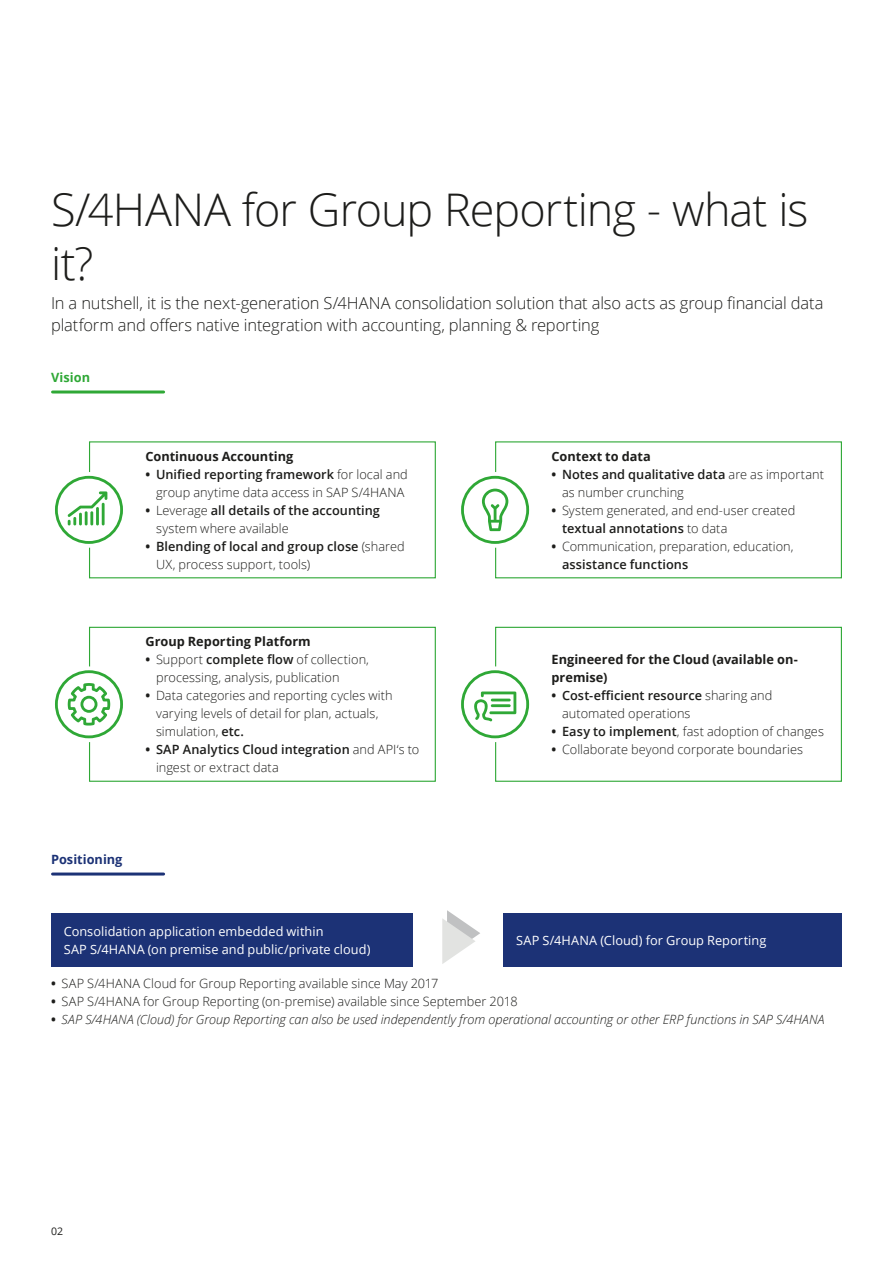
<style>
.page{position:relative;width:893px;height:1263px;background:#fff}
.page>*{position:absolute;margin:0;border:0;box-sizing:border-box;transform-origin:0 0}
.Story_heading_light{font:300 45px/54px "Open Sans";letter-spacing:-.02em;color:#1d1d1b}
.Introduction_small{font:300 16.5px/22.5px "Open Sans";letter-spacing:-.01em;color:#1d1d1b}
.t1{font:300 12.75px/18px "Open Sans";letter-spacing:.005em;color:#1d1d1b}
.t2{font:italic 300 12.75px "Open Sans";color:#1d1d1b}
.Body_copy__white_8_5{font:12.75px/18px "Open Sans";letter-spacing:.005em;color:#fff}
.Subhead_B__8_5_12pt{font:700 12.75px/18px "Open Sans";color:#1d1d1b}
.Subhead_A__8_5_12pt{font:700 12.75px "Open Sans";color:#1c3276}
.Subhead_A__8_5_12pt-2{font:700 12.75px "Open Sans";letter-spacing:.005em;color:#2fa836}
.t3{font:10.5px "Open Sans";color:#1d1d1b}
.s1{font-weight:700}
.s2{font-weight:600}
.s3{font-weight:700;font-style:normal}
</style>
<div class="page">
<div style="left:89px;top:441px;width:347px;height:137px;border:1px solid #2fa836"></div>
<div style="left:495px;top:441px;width:347px;height:137px;border:1px solid #2fa836"></div>
<div style="left:51px;top:472px;width:76px;height:76px;background:#fff;border-radius:50%"></div>
<svg style="left:55px;top:476px;width:68px;height:68px"></svg>
<div style="left:457px;top:472px;width:76px;height:76px;background:#fff;border-radius:50%"></div>
<svg style="left:461px;top:476px;width:68px;height:68px"></svg>
<div style="left:89px;top:627px;width:347px;height:155px;border:1px solid #2fa836"></div>
<div style="left:495px;top:627px;width:347px;height:155px;border:1px solid #2fa836"></div>
<div style="left:51px;top:666px;width:76px;height:76px;background:#fff;border-radius:50%"></div>
<svg style="left:55px;top:670px;width:68px;height:68px"></svg>
<div style="left:457px;top:666px;width:76px;height:76px;background:#fff;border-radius:50%"></div>
<svg style="left:461px;top:670px;width:68px;height:68px"></svg>
<hr style="left:53px;top:390px;width:111px;height:3px;background:#2fa836">
<hr style="left:53px;top:872px;width:111px;height:3px;background:#1c3276">
<div style="left:51px;top:913px;width:362px;height:54px;background:#1c3276"></div>
<div style="left:504px;top:913px;width:338px;height:54px;background:#1c3276"></div>
<svg style="left:442px;top:910px;width:38px;height:54px"></svg>
<p class="Story_heading_light" style="left:51px;top:181px;width:759px">S/4HANA for Group Reporting - what is it?</p>
<p class="Introduction_small" style="left:51px;top:291px;width:774px">In a nutshell, it is the next-generation S/4HANA consolidation solution that also acts as group financial data platform and offers native integration with accounting, planning &amp; reporting</p>
<p class="Subhead_A__8_5_12pt-2" style="left:51px;top:369px;width:41px">Vision</p>
<p class="Subhead_B__8_5_12pt" style="left:145px;top:447px;width:149px">Continuous Accounting</p>
<p class="t1" style="left:145px;top:465px;width:264px;text-align:center"><span class="s1">•</span> <span class="s2">Unified reporting framework</span> for local and group anytime data access in SAP S/4HANA</p>
<p class="t1" style="left:156px;top:501px;width:225px;text-indent:-11px"><span class="s1">•</span> Leverage <span class="s2">all details of the accounting </span>system where available</p>
<p class="t1" style="left:156px;top:537px;width:250px;text-indent:-11px"><span class="s1">•</span> <span class="s2">Blending of local and group close</span> (shared<br>UX, process support, tools)</p>
<p class="Subhead_B__8_5_12pt" style="left:145px;top:632px;width:167px">Group Reporting Platform</p>
<p class="t1" style="left:156px;top:650px;width:215px;text-indent:-11px"><span class="s1">•</span> Support <span class="s2">complete flow</span> of collection, processing, analysis, publication</p>
<p class="t1" style="left:156px;top:686px;width:238px;text-indent:-11px"><span class="s1">•</span> Data categories and reporting cycles with varying levels of detail for plan, actuals, simulation, <span class="s2">etc.</span></p>
<p class="t1" style="left:156px;top:740px;width:265px;text-indent:-11px"><span class="s1">•</span> <span class="s2">SAP Analytics Cloud integration</span> and API‘s to ingest or extract data</p>
<p class="Subhead_A__8_5_12pt" style="left:51px;top:850px;width:73px">Positioning</p>
<p class="Subhead_B__8_5_12pt" style="left:551px;top:447px;width:101px">Context to data</p>
<p class="t1" style="left:562px;top:465px;width:263px;text-indent:-11px"><span class="s1">•</span> <span class="s2">Notes and qualitative data</span> are as important as number crunching</p>
<p class="t1" style="left:562px;top:501px;width:235px;text-indent:-11px"><span class="s1">•</span> System generated, and end-user created <span class="s2">textual annotations</span> to data</p>
<p class="t1" style="left:562px;top:537px;width:233px;text-indent:-11px"><span class="s1">•</span> Communication, preparation, education, <span class="s2">assistance functions</span></p>
<p class="Subhead_B__8_5_12pt" style="left:551px;top:650px;width:248px">Engineered for the Cloud (available on&shy;premise)</p>
<p class="t1" style="left:562px;top:686px;width:212px;text-indent:-11px"><span class="s1">•</span> <span class="s2">Cost-efficient resource</span> sharing and automated operations</p>
<p class="t1" style="left:551px;top:722px;width:274px"><span class="s1">•</span> <span class="s2">Easy to implement</span>, fast adoption of changes</p>
<p class="t1" style="left:551px;top:740px;width:253px"><span class="s1">•</span> Collaborate beyond corporate boundaries</p>
<p class="Body_copy__white_8_5" style="left:64px;top:922px;width:308px">Consolidation application embedded within<br>SAP S/4HANA (on premise and public/private cloud)</p>
<p class="Body_copy__white_8_5" style="left:516px;top:931px;width:252px">SAP S/4HANA (Cloud) for Group Reporting</p>
<p class="t1" style="left:51px;top:974px;width:389px"><span class="s1">•</span> SAP S/4HANA Cloud for Group Reporting available since May 2017</p>
<p class="t1" style="left:51px;top:992px;width:468px"><span class="s1">•</span> SAP S/4HANA for Group Reporting (on-premise) available since September 2018</p>
<p class="t2" style="left:51px;top:1010px;width:775px"><span class="s3">•</span> SAP S/4HANA (Cloud) for Group Reporting can also be used independently from operational accounting or other ERP functions in SAP S/4HANA</p>
<p class="t3" style="left:51px;top:1224px;width:14px">02</p>
</div>
